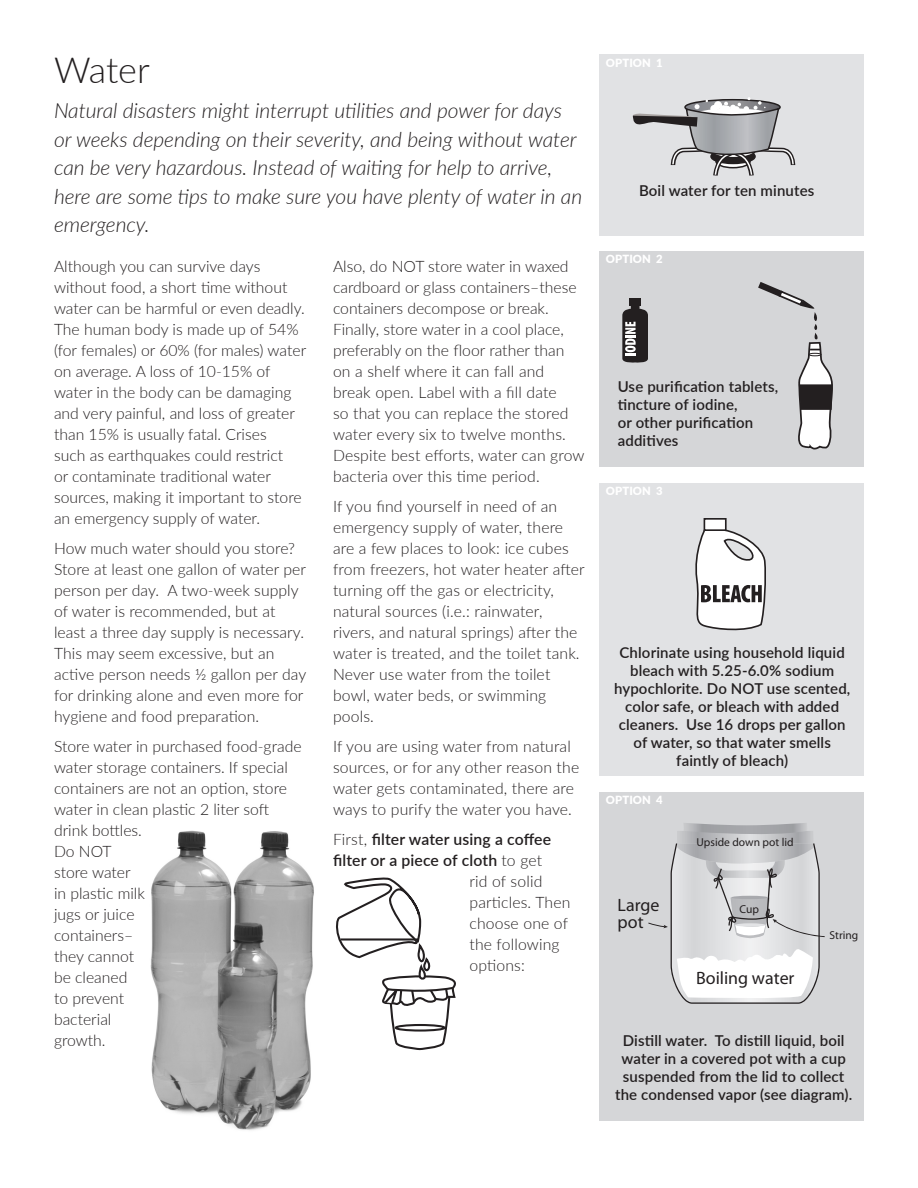
<style>
.page{position:relative;width:918px;height:1188px;background:#fff}
.page>*{position:absolute;margin:0;border:0;box-sizing:border-box;transform-origin:0 0}
.t1{font:300 36px "Lato";letter-spacing:-.005em;color:#231f20}
.Intro_paragraph{font:italic 300 21px/28.5px "Lato";color:#231f20}
.t2{font:17.85px/16.6px "Myriad Pro";color:#231f20}
.BT{font:300 15.75px/21px "Lato";color:#231f20}
.BT-2{font:600 15.75px "Lato";letter-spacing:.01em;color:#231f20}
.t3{font:600 15px/18px "Lato";letter-spacing:.01em;color:#231f20;text-align:center}
.t4{font:11.55px "Myriad Pro";color:#231f20}
.BT-3{font:900 11.25px "Lato";letter-spacing:.01em;color:#fff}
.s1{font-weight:300}
</style>
<div class="page">
<svg style="left:336px;top:878px;width:120px;height:172px"></svg>
<img style="left:150px;top:830px;width:164px;height:300px">
<div style="left:599px;top:54px;width:265px;height:181px;background:#e1e2e4"></div>
<svg style="left:633px;top:97px;width:162px;height:79px"></svg>
<div style="left:599px;top:251px;width:265px;height:216px;background:#d5d6d8"></div>
<svg style="left:758px;top:282px;width:75px;height:168px"></svg>
<div style="left:808px;top:353px;width:14px;height:3px;border:1px solid #231f20;border-radius:50%"></div>
<div style="left:599px;top:483px;width:265px;height:293px;background:#e1e2e4"></div>
<div style="left:704px;top:519px;width:22px;height:11px;background:#fff"></div>
<div style="left:704px;top:518px;width:23px;height:13px;border:2px solid #231f20"></div>
<svg style="left:695px;top:528px;width:71px;height:102px"></svg>
<div style="left:599px;top:792px;width:265px;height:328px;background:#d5d6d8"></div>
<svg style="left:648px;top:823px;width:177px;height:181px"></svg>
<svg style="left:622px;top:305px;width:26px;height:58px;background:#565354"></svg>
<div style="left:629px;top:298px;width:12px;height:7px;background:#231f20"></div>
<p class="t1" style="left:54px;top:45px;width:97px">Water</p>
<p class="Intro_paragraph" style="left:54px;top:96px;width:530px">Natural disasters might interrupt utilities and power for days or weeks depending on their severity, and being without water can be very hazardous. Instead of waiting for help to arrive, here are some tips to make sure you have plenty of water in an emergency.</p>
<p class="BT" style="left:54px;top:255px;width:254px">Although you can survive days without food, a short time without water can be harmful or even deadly.<br>The human body is made up of 54% (for females) or 60% (for males) water on average. A loss of 10-15% of water in the body can be damaging and very painful, and loss of greater than 15% is usually fatal. Crises<br>such as earthquakes could restrict<br>or contaminate traditional water sources, making it important to store an emergency supply of water.</p>
<p class="BT" style="left:54px;top:537px;width:254px">How much water should you store?<br>Store at least one gallon of water per person per day. A two-week supply of water is recommended, but at least a three day supply is necessary.<br>This may seem excessive, but an active person needs ½ gallon per day for drinking alone and even more for hygiene and food preparation.</p>
<p class="BT" style="left:54px;top:735px;width:249px">Store water in purchased food-grade water storage containers. If special containers are not an option, store water in clean plastic 2 liter soft drink bottles.<br>Do NOT<br>store water<br>in plastic milk<br>jugs or juice<br>containers–<br>they cannot<br>be cleaned<br>to prevent<br>bacterial<br>growth.</p>
<p class="BT" style="left:333px;top:255px;width:253px">Also, do NOT store water in waxed cardboard or glass containers–these containers decompose or break.<br>Finally, store water in a cool place, preferably on the floor rather than on a shelf where it can fall and break open. Label with a fill date<br>so that you can replace the stored water every six to twelve months.<br>Despite best efforts, water can grow bacteria over this time period.</p>
<p class="BT" style="left:333px;top:495px;width:253px">If you find yourself in need of an emergency supply of water, there are a few places to look: ice cubes from freezers, hot water heater after turning off the gas or electricity, natural sources (i.e.: rainwater, rivers, and natural springs) after the water is treated, and the toilet tank.<br>Never use water from the toilet bowl, water beds, or swimming pools.</p>
<p class="BT" style="left:333px;top:735px;width:248px">If you are using water from natural sources, or for any other reason the water gets contaminated, there are ways to purify the water you have.</p>
<p class="BT-2" style="left:333px;top:828px;width:220px"><span class="s1">First,</span> filter water using a coffee</p>
<p class="BT-2" style="left:333px;top:849px;width:211px">filter or a piece of cloth <span class="s1">to get</span></p>
<p class="BT" style="left:470px;top:870px;width:74px">rid of solid</p>
<p class="BT" style="left:470px;top:891px;width:102px">particles. Then</p>
<p class="BT" style="left:470px;top:912px;width:100px">choose one of</p>
<p class="BT" style="left:470px;top:933px;width:92px">the following</p>
<p class="BT" style="left:470px;top:954px;width:57px">options:</p>
<p class="BT-3" style="left:606px;top:54px;width:58px">OPTION 1</p>
<p class="t3" style="left:639px;top:181px;width:177px">Boil water for ten minutes</p>
<p class="BT-3" style="left:606px;top:251px;width:58px">OPTION 2</p>
<p class="t3" style="left:618px;top:377px;width:162px;text-align:left">Use purification tablets, tincture of iodine,<br>or other purification additives</p>
<p class="BT-3" style="left:606px;top:483px;width:58px">OPTION 3</p>
<p class="t3" style="left:614px;top:643px;width:238px">Chlorinate using household liquid bleach with 5.25-6.0% sodium hypochlorite. Do NOT use scented, color safe, or bleach with added cleaners. Use 16 drops per gallon of water, so that water smells faintly of bleach)</p>
<p class="BT-3" style="left:606px;top:791px;width:58px">OPTION 4</p>
<p class="t4" style="left:696px;top:836px;width:99px">Upside down pot lid</p>
<p class="t2" style="left:618px;top:897px;width:43px">Large pot</p>
<p class="t4" style="left:740px;top:903px;width:21px">Cup</p>
<p class="t2" style="left:696px;top:970px;width:100px">Boiling water</p>
<p class="t4" style="left:830px;top:929px;width:30px">String</p>
<p class="t3" style="left:615px;top:1031px;width:239px">Distill water. To distill liquid, boil water in a covered pot with a cup suspended from the lid to collect the condensed vapor (see diagram).</p>
</div>
